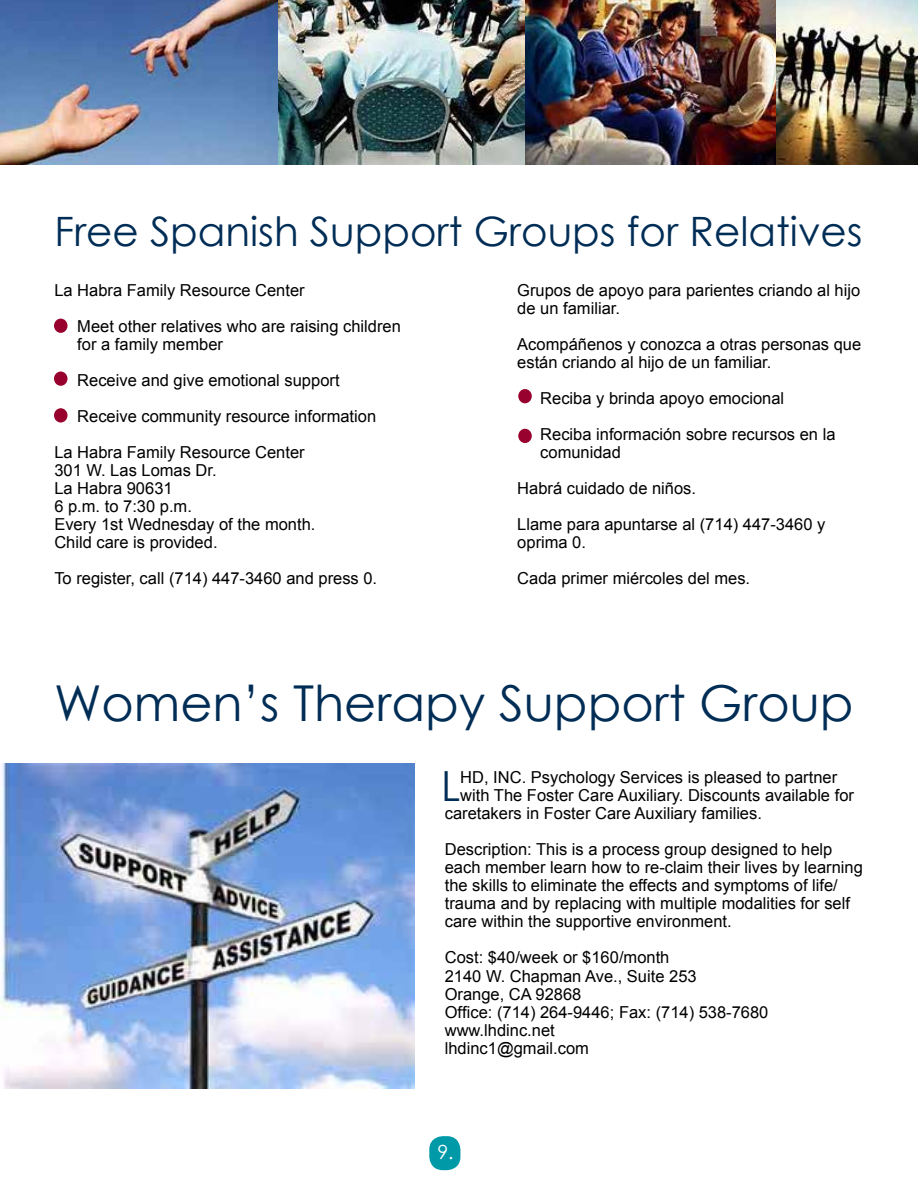
<style>
.page{position:relative;width:918px;height:1188px;background:#fff}
.page>*{position:absolute;margin:0;border:0;box-sizing:border-box;transform-origin:0 0}
.t1{font:49.5px "Century Gothic";color:#002d56}
.t2{font:41.55px "Century Gothic";color:#002d56}
.t3{font:40.5px "Century Gothic";color:#002d56}
.t4{font:19.5px "Century Gothic";color:#fff}
.t5{font:16.5px/18px "Arial";color:#000}
</style>
<div class="page">
<div style="left:54px;top:319px;width:14px;height:14px;background:#98002e;border-radius:50%"></div>
<div style="left:54px;top:372px;width:14px;height:14px;background:#98002e;border-radius:50%"></div>
<div style="left:518px;top:429px;width:14px;height:14px;background:#98002e;border-radius:50%"></div>
<div style="left:518px;top:389px;width:14px;height:14px;background:#98002e;border-radius:50%"></div>
<div style="left:54px;top:408px;width:14px;height:15px;background:#98002e;border-radius:50%"></div>
<img style="left:0;top:0;width:279px;height:164px">
<img style="left:279px;top:0;width:498px;height:164px">
<img style="left:777px;top:0;width:141px;height:164px">
<img style="left:0;top:764px;width:414px;height:324px">
<div style="left:429px;top:1136px;width:31px;height:34px;background:#0099a8;border-radius:14px"></div>
<h3 class="t3" style="left:54px;top:203px;width:810px">Free Spanish Support Groups for Relatives</h3>
<p class="t5" style="left:517px;top:281px;width:345px">Grupos de apoyo para parientes criando al hijo de un familiar.</p>
<p class="t5" style="left:517px;top:335px;width:345px">Acompáñenos y conozca a otras personas que están criando al hijo de un familiar.</p>
<p class="t5" style="left:540px;top:380px;width:297px;line-height:36px">Reciba y brinda apoyo emocional<br>Reciba información sobre recursos en la</p>
<p class="t5" style="left:517px;top:434px;width:310px;line-height:36px;text-indent:23px">comunidad<br>Habrá cuidado de niños.<br>Llame para apuntarse al (714) 447-3460 y</p>
<p class="t5" style="left:517px;top:524px;width:234px;line-height:36px">oprima 0.<br>Cada primer miércoles del mes.</p>
<p class="t5" style="left:77px;top:272px;width:325px;line-height:36px;text-indent:-23px">La Habra Family Resource Center<br>Meet other relatives who are raising children</p>
<p class="t5" style="left:77px;top:335px;width:147px">for a family member</p>
<p class="t5" style="left:77px;top:371px;width:264px">Receive and give emotional support</p>
<p class="t5" style="left:77px;top:407px;width:300px">Receive community resource information</p>
<p class="t5" style="left:54px;top:443px;width:252px">La Habra Family Resource Center</p>
<p class="t5" style="left:54px;top:461px;width:263px">301 W. Las Lomas Dr.<br>La Habra 90631<br>6 p.m. to 7:30 p.m.<br>Every 1st Wednesday of the month.<br>Child care is provided.</p>
<p class="t5" style="left:54px;top:569px;width:324px">To register, call (714) 447-3460 and press 0.</p>
<h1 class="t1" style="left:54px;top:668px;width:801px">Women’s Therapy Support Group</h1>
<h2 class="t2" style="left:441px;top:757px;width:21px">L</h2>
<p class="t5" style="left:460px;top:769px;width:378px">HD, INC. Psychology Services is pleased to partner</p>
<p class="t5" style="left:460px;top:787px;width:395px">with The Foster Care Auxiliary. Discounts available for</p>
<p class="t5" style="left:445px;top:805px;width:319px">caretakers in Foster Care Auxiliary families.</p>
<p class="t5" style="left:445px;top:841px;width:420px">Description: This is a process group designed to help each member learn how to re-claim their lives by learning the skills to eliminate the effects and symptoms of life/ trauma and by replacing with multiple modalities for self care within the supportive environment.</p>
<p class="t5" style="left:445px;top:949px;width:325px">Cost: $40/week or $160/month<br>2140 W. Chapman Ave., Suite 253<br>Orange, CA 92868<br>Office: (714) 264-9446; Fax: (714) 538-7680 www.lhdinc.net<br>lhdinc1@gmail.com</p>
<p class="t4" style="left:437px;top:1138px;width:18px">9.</p>
</div>
